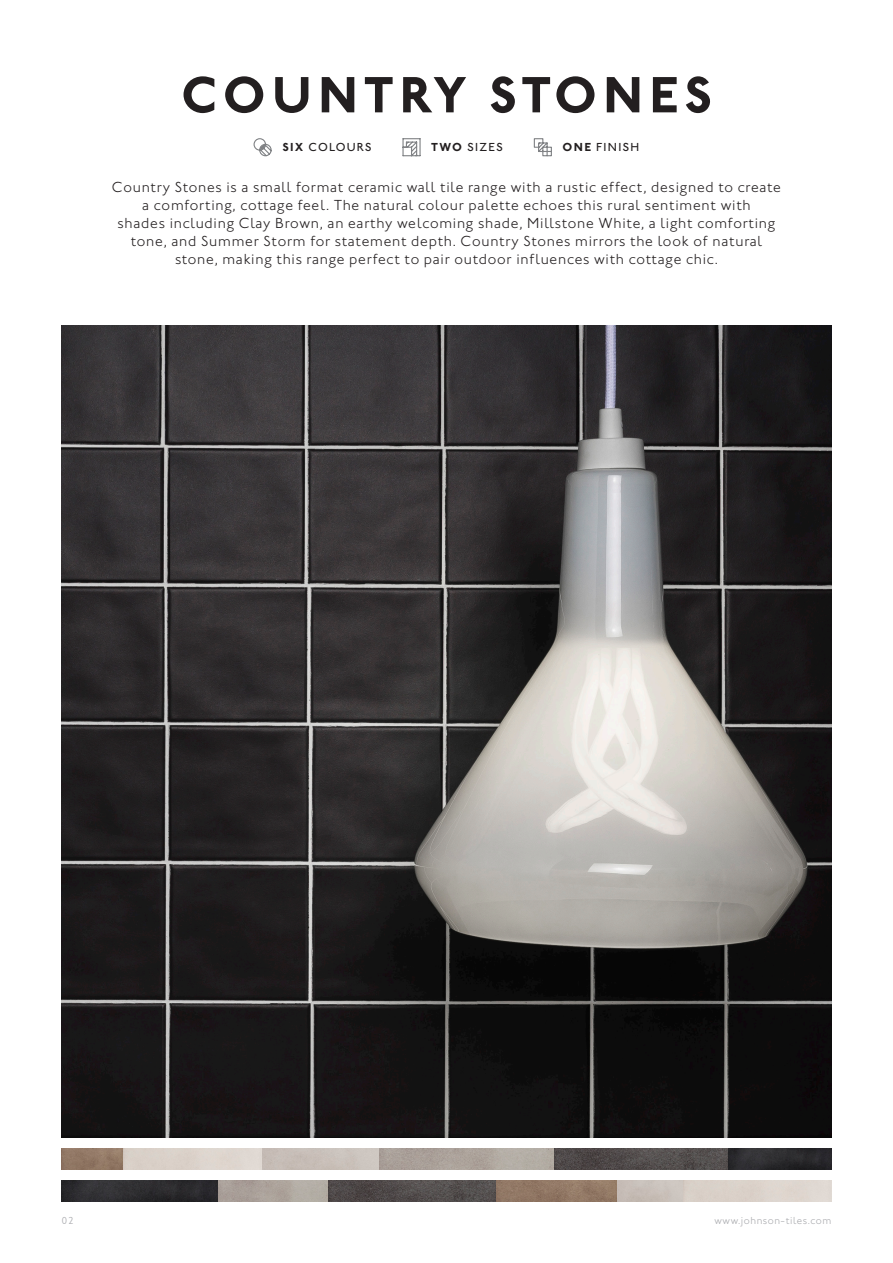
<style>
.page{position:relative;width:893px;height:1263px;background:#fff}
.page>*{position:absolute;margin:0;border:0;box-sizing:border-box;transform-origin:0 0}
.t1{font:700 52.5px "Johnston ITC Std";letter-spacing:.1em;color:#231f20}
.t2{font:300 15px "Johnston ITC Std";letter-spacing:.05em;color:#231f20}
.t3{font:500 12px "Johnston ITC Std";letter-spacing:.11em;color:#231f20}
.t4{font:300 10.5px "Johnston ITC Std";letter-spacing:.05em;color:#a8a9ad}
.s1{font-weight:700}
</style>
<div class="page">
<svg style="left:253px;top:138px;width:19px;height:19px"></svg>
<svg style="left:402px;top:138px;width:19px;height:19px"></svg>
<svg style="left:533px;top:138px;width:19px;height:19px"></svg>
<img style="left:62px;top:1180px;width:769px;height:21px">
<img style="left:62px;top:1148px;width:769px;height:21px">
<img style="left:62px;top:326px;width:769px;height:811px">
<p class="t1" style="left:181px;top:63px;width:533px">COUNTRY STONES</p>
<p class="t3" style="left:282px;top:140px;width:91px"><span class="s1">SIX</span> COLOURS</p>
<p class="t3" style="left:431px;top:140px;width:73px"><span class="s1">TWO</span> SIZES</p>
<p class="t3" style="left:563px;top:140px;width:78px"><span class="s1">ONE</span> FINISH</p>
<p class="t2" style="left:112px;top:178px;width:671px">Country Stones is a small format ceramic wall tile range with a rustic effect, designed to create</p>
<p class="t2" style="left:142px;top:196px;width:610px">a comforting, cottage feel. The natural colour palette echoes this rural sentiment with</p>
<p class="t2" style="left:118px;top:214px;width:659px">shades including Clay Brown, an earthy welcoming shade, Millstone White, a light comforting</p>
<p class="t2" style="left:131px;top:232px;width:633px">tone, and Summer Storm for statement depth. Country Stones mirrors the look of natural</p>
<p class="t2" style="left:175px;top:250px;width:544px">stone, making this range perfect to pair outdoor influences with cottage chic.</p>
<p class="t4" style="left:62px;top:1214px;width:14px">02</p>
<p class="t4" style="left:715px;top:1214px;width:118px">www.johnson-tiles.com</p>
</div>
